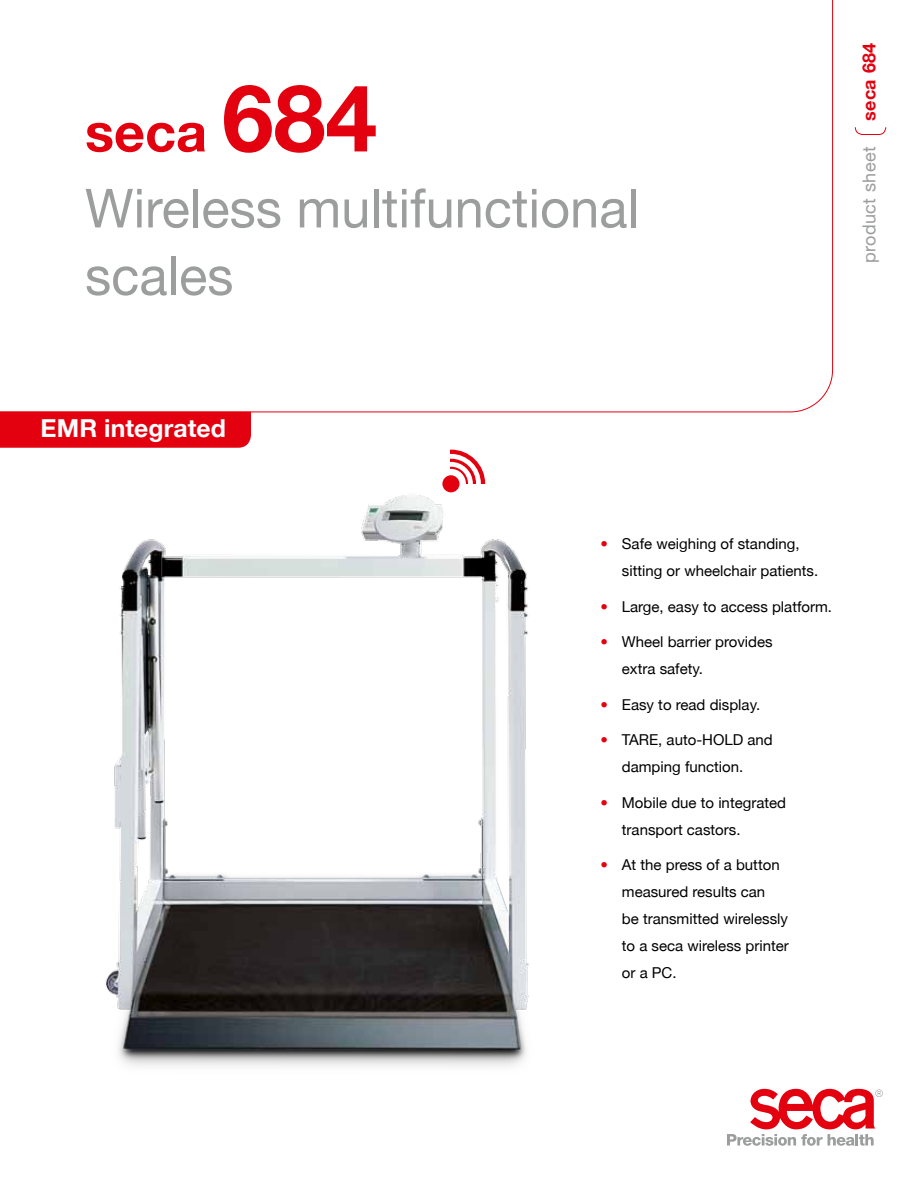
<style>
.page{position:relative;width:918px;height:1188px;background:#fff}
.page>*{position:absolute;margin:0;border:0;box-sizing:border-box;transform-origin:0 0}
.t1{font:54px/76.1px "secaglobal";color:#9c9d9d}
.t2{font:700 24.75px "secaglobal";letter-spacing:.005em;color:#fff}
.t3{font:18px "secaglobal";letter-spacing:.025em;color:#9c9d9d}
.t4{font:700 18px "secaglobal";letter-spacing:.025em;color:#e3000f}
.t5{font:15px/27px "secaglobal";color:#000}
.s1{font-weight:700;color:#e3000f}
.s2{font-weight:700;font-size:93px;color:#e3000f}
.s3{color:#e3000f}
</style>
<div class="page">
<svg style="left:855px;top:127px;width:32px;height:8px"></svg>
<svg style="left:0;top:0;width:833px;height:413px"></svg>
<img style="left:105px;top:483px;width:424px;height:584px">
<svg style="left:727px;top:1089px;width:156px;height:57px"></svg>
<div style="left:0;top:412px;width:251px;height:36px;background:#e3000f"></div>
<div style="left:442px;top:475px;width:18px;height:17px;background:#e3000f;border-radius:50%"></div>
<svg style="left:451px;top:450px;width:34px;height:34px"></svg>
<h1 class="t1" style="left:85px;top:95px;width:555px"><span class="s1">seca</span> <span class="s2">684<br></span>Wireless multifunctional</h1>
<h1 class="t1" style="left:85px;top:238px;width:150px">scales</h1>
<p class="t4" style="left:859px;top:121px;width:80px;rotate:-90deg">seca 684</p>
<p class="t3" style="left:859px;top:263px;width:119px;rotate:-90deg">product sheet</p>
<h2 class="t2" style="left:41px;top:414px;width:187px">EMR integrated</h2>
<p class="t5" style="left:622px;top:530px;width:198px;text-indent:-21px"><span class="s3">•</span> Safe weighing of standing, sitting or wheelchair patients.</p>
<p class="t5" style="left:601px;top:593px;width:233px"><span class="s3">•</span> Large, easy to access platform.</p>
<p class="t5" style="left:622px;top:628px;width:152px;text-indent:-21px"><span class="s3">•</span> Wheel barrier provides extra safety.</p>
<p class="t5" style="left:601px;top:691px;width:161px"><span class="s3">•</span> Easy to read display.</p>
<p class="t5" style="left:601px;top:726px;width:174px;text-align:center"><span class="s3">•</span> TARE, auto-HOLD and damping function.</p>
<p class="t5" style="left:622px;top:789px;width:166px;text-indent:-21px"><span class="s3">•</span> Mobile due to integrated transport castors.</p>
<p class="t5" style="left:622px;top:851px;width:168px;text-indent:-21px"><span class="s3">•</span> At the press of a button measured results can<br>be transmitted wirelessly to a seca wireless printer or a PC.</p>
</div>
